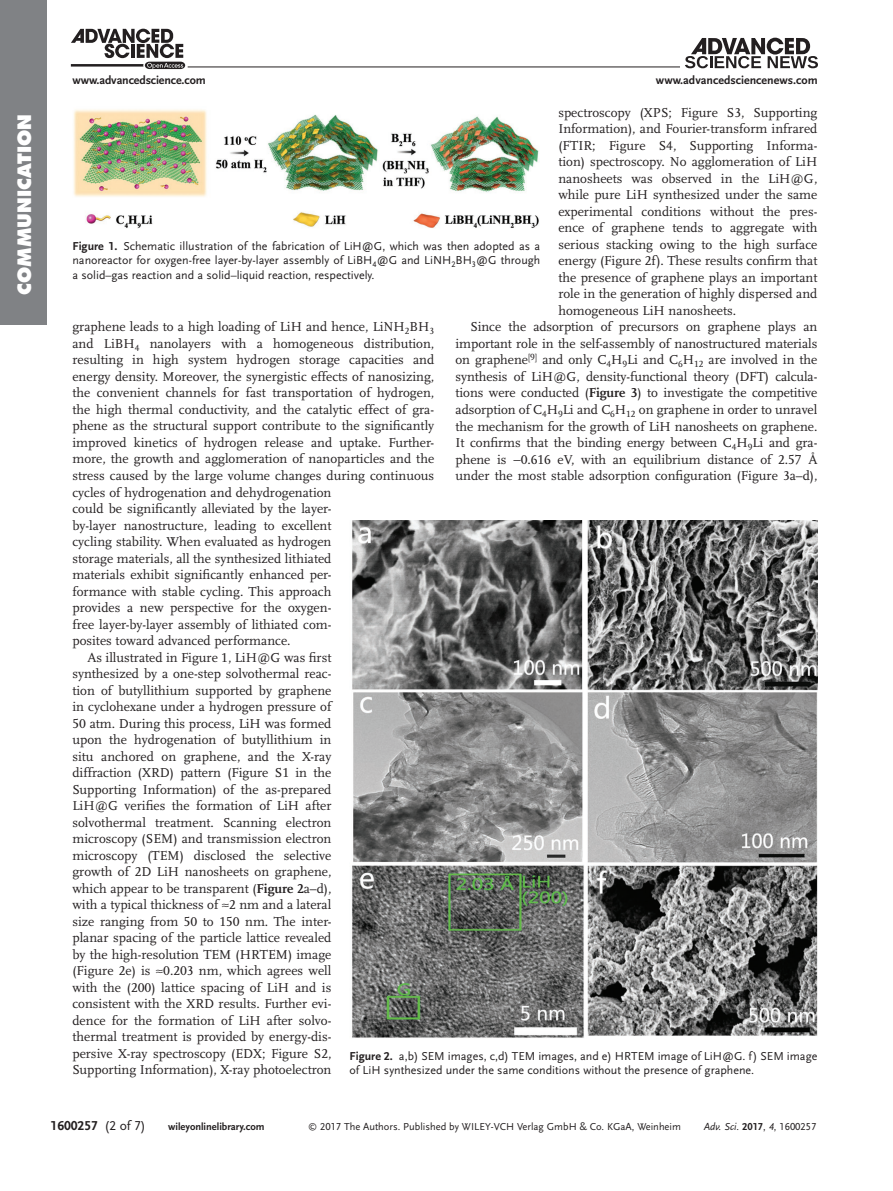
<style>
.page{position:relative;width:893px;height:1191px;background:#fff}
.page>*{position:absolute;margin:0;border:0;box-sizing:border-box;transform-origin:0 0}
.t1{font:800 18px "Futura";letter-spacing:.005em;color:#fff}
.t2{font:13.5px "Scala LF";color:#231f20}
.t3{font:700 13.5px "Scala Sans LF";color:#231f20}
.t4{font:12px/14.2px "Scala Sans LF";color:#231f20;text-align:justify}
.t5{font:700 12px "Scala Sans LF";color:#231f20}
.t6{font:10.5px "Scala Sans LF";color:#231f20}
.t7{font:700 10.5px "Scala Sans LF";color:#231f20}
.t8{font:italic 10.5px "Scala Sans LF";color:#231f20}
.s1{font-weight:700}
.s2{font-weight:400}
.s3{font-size:9px}
.s4{font-weight:700;font-style:normal}
.s5{font-style:normal}
</style>
<div class="page">
<div style="left:0;top:0;width:46px;height:325px;background:#808285"></div>
<svg style="left:71px;top:29px;width:114px;height:40px"></svg>
<hr style="left:188px;top:67px;width:492px;height:1px;background:#231f20">
<svg style="left:685px;top:38px;width:133px;height:30px"></svg>
<img style="left:73px;top:109px;width:466px;height:119px">
<img style="left:352px;top:521px;width:465px;height:517px">
<h1 class="t1" style="left:13px;top:295px;width:183px;rotate:-90deg">Communication</h1>
<p class="t5" style="left:73px;top:73px;width:135px">www.advancedscience.com</p>
<p class="t5" style="left:656px;top:73px;width:163px">www.advancedsciencenews.com</p>
<p class="t2" style="left:558px;top:105px;width:261px">spectroscopy (XPS; Figure S3, Supporting</p>
<p class="t2" style="left:558px;top:121px;width:261px">Information), and Fourier-transform infrared</p>
<p class="t2" style="left:558px;top:138px;width:261px">(FTIR; Figure S4, Supporting Informa-</p>
<p class="t2" style="left:558px;top:154px;width:261px">tion) spectroscopy. No agglomeration of LiH</p>
<p class="t2" style="left:558px;top:171px;width:261px">nanosheets was observed in the LiH@G,</p>
<p class="t2" style="left:558px;top:187px;width:261px">while pure LiH synthesized under the same</p>
<p class="t2" style="left:558px;top:204px;width:261px">experimental conditions without the pres-</p>
<p class="t2" style="left:558px;top:220px;width:261px">ence of graphene tends to aggregate with</p>
<p class="t2" style="left:558px;top:237px;width:261px">serious stacking owing to the high surface</p>
<p class="t2" style="left:558px;top:253px;width:261px">energy (Figure 2f). These results confirm that</p>
<p class="t2" style="left:558px;top:270px;width:261px">the presence of graphene plays an important</p>
<p class="t2" style="left:558px;top:286px;width:260px">role in the generation of highly dispersed and</p>
<p class="t2" style="left:558px;top:303px;width:179px">homogeneous LiH nanosheets.</p>
<p class="t2" style="left:471px;top:319px;width:348px">Since the adsorption of precursors on graphene plays an</p>
<p class="t2" style="left:456px;top:336px;width:363px">important role in the self-assembly of nanostructured materials</p>
<p class="t2" style="left:456px;top:353px;width:363px">on graphene<sup>[9]</sup> and only C<sub>4</sub>H<sub>9</sub>Li and C<sub>6</sub>H<sub>12</sub> are involved in the</p>
<p class="t2" style="left:456px;top:369px;width:363px">synthesis of LiH@G, density-functional theory (DFT) calcula-</p>
<p class="t2" style="left:456px;top:386px;width:363px">tions were conducted (<span class="s1">Figure 3</span>) to investigate the competitive</p>
<p class="t2" style="left:456px;top:402px;width:363px">adsorption of C<sub>4</sub>H<sub>9</sub>Li and C<sub>6</sub>H<sub>12</sub> on graphene in order to unravel</p>
<p class="t2" style="left:456px;top:419px;width:363px">the mechanism for the growth of LiH nanosheets on graphene.</p>
<p class="t2" style="left:456px;top:435px;width:363px">It confirms that the binding energy between C<sub>4</sub>H<sub>9</sub>Li and gra-</p>
<p class="t2" style="left:456px;top:452px;width:363px">phene is −0.616 eV, with an equilibrium distance of 2.57 Å</p>
<p class="t2" style="left:456px;top:468px;width:363px">under the most stable adsorption configuration (Figure 3a–d),</p>
<p class="t4" style="left:72px;top:239px;width:469px"><span class="s1">Figure 1.</span> Schematic illustration of the fabrication of LiH@G, which was then adopted as a nanoreactor for oxygen-free layer-by-layer assembly of LiBH<sub>4</sub>@G and LiNH<sub>2</sub>BH<sub>3</sub>@G through a solid–gas reaction and a solid–liquid reaction, respectively.</p>
<p class="t2" style="left:72px;top:320px;width:363px">graphene leads to a high loading of LiH and hence, LiNH<sub>2</sub>BH<sub>3</sub></p>
<p class="t2" style="left:72px;top:336px;width:363px">and LiBH<sub>4</sub> nanolayers with a homogeneous distribution,</p>
<p class="t2" style="left:72px;top:353px;width:363px">resulting in high system hydrogen storage capacities and</p>
<p class="t2" style="left:72px;top:369px;width:363px">energy density. Moreover, the synergistic effects of nanosizing,</p>
<p class="t2" style="left:72px;top:386px;width:363px">the convenient channels for fast transportation of hydrogen,</p>
<p class="t2" style="left:72px;top:402px;width:363px">the high thermal conductivity, and the catalytic effect of gra-</p>
<p class="t2" style="left:72px;top:419px;width:363px">phene as the structural support contribute to the significantly</p>
<p class="t2" style="left:72px;top:435px;width:363px">improved kinetics of hydrogen release and uptake. Further-</p>
<p class="t2" style="left:72px;top:452px;width:363px">more, the growth and agglomeration of nanoparticles and the</p>
<p class="t2" style="left:72px;top:468px;width:363px">stress caused by the large volume changes during continuous</p>
<p class="t2" style="left:72px;top:485px;width:261px">cycles of hydrogenation and dehydrogenation</p>
<p class="t2" style="left:72px;top:501px;width:261px">could be significantly alleviated by the layer-</p>
<p class="t2" style="left:72px;top:518px;width:261px">by-layer nanostructure, leading to excellent</p>
<p class="t2" style="left:72px;top:534px;width:261px">cycling stability. When evaluated as hydrogen</p>
<p class="t2" style="left:72px;top:551px;width:260px">storage materials, all the synthesized lithiated</p>
<p class="t2" style="left:72px;top:567px;width:261px">materials exhibit significantly enhanced per-</p>
<p class="t2" style="left:72px;top:584px;width:260px">formance with stable cycling. This approach</p>
<p class="t2" style="left:72px;top:600px;width:260px">provides a new perspective for the oxygen-</p>
<p class="t2" style="left:72px;top:617px;width:261px">free layer-by-layer assembly of lithiated com-</p>
<p class="t2" style="left:72px;top:633px;width:220px">posites toward advanced performance.</p>
<p class="t2" style="left:87px;top:650px;width:245px">As illustrated in Figure 1, LiH@G was first</p>
<p class="t2" style="left:72px;top:666px;width:261px">synthesized by a one-step solvothermal reac-</p>
<p class="t2" style="left:72px;top:683px;width:261px">tion of butyllithium supported by graphene</p>
<p class="t2" style="left:72px;top:699px;width:261px">in cyclohexane under a hydrogen pressure of</p>
<p class="t2" style="left:72px;top:716px;width:261px">50 atm. During this process, LiH was formed</p>
<p class="t2" style="left:72px;top:732px;width:261px">upon the hydrogenation of butyllithium in</p>
<p class="t2" style="left:72px;top:749px;width:261px">situ anchored on graphene, and the X-ray</p>
<p class="t2" style="left:72px;top:765px;width:260px">diffraction (XRD) pattern (Figure S1 in the</p>
<p class="t2" style="left:72px;top:782px;width:261px">Supporting Information) of the as-prepared</p>
<p class="t2" style="left:72px;top:798px;width:261px">LiH@G verifies the formation of LiH after</p>
<p class="t2" style="left:72px;top:815px;width:260px">solvothermal treatment. Scanning electron</p>
<p class="t2" style="left:72px;top:831px;width:260px">microscopy (SEM) and transmission electron</p>
<p class="t2" style="left:72px;top:848px;width:260px">microscopy (TEM) disclosed the selective</p>
<p class="t2" style="left:72px;top:864px;width:261px">growth of 2D LiH nanosheets on graphene,</p>
<p class="t2" style="left:72px;top:881px;width:261px">which appear to be transparent (<span class="s1">Figure 2</span>a–d),</p>
<p class="t2" style="left:72px;top:897px;width:260px">with a typical thickness of ≈2 nm and a lateral</p>
<p class="t2" style="left:72px;top:913px;width:261px">size ranging from 50 to 150 nm. The inter-</p>
<p class="t2" style="left:72px;top:930px;width:261px">planar spacing of the particle lattice revealed</p>
<p class="t2" style="left:72px;top:946px;width:260px">by the high-resolution TEM (HRTEM) image</p>
<p class="t2" style="left:72px;top:963px;width:261px">(Figure 2e) is ≈0.203 nm, which agrees well</p>
<p class="t2" style="left:72px;top:979px;width:261px">with the (200) lattice spacing of LiH and is</p>
<p class="t2" style="left:72px;top:996px;width:260px">consistent with the XRD results. Further evi-</p>
<p class="t2" style="left:72px;top:1012px;width:261px">dence for the formation of LiH after solvo-</p>
<p class="t2" style="left:72px;top:1029px;width:260px">thermal treatment is provided by energy-dis-</p>
<p class="t2" style="left:72px;top:1045px;width:261px">persive X-ray spectroscopy (EDX; Figure S2,</p>
<p class="t2" style="left:72px;top:1062px;width:261px">Supporting Information), X-ray photoelectron</p>
<p class="t4" style="left:349px;top:1049px;width:469px"><span class="s1">Figure 2.</span> a,b) SEM images, c,d) TEM images, and e) HRTEM image of LiH@G. f) SEM image of LiH synthesized under the same conditions without the presence of graphene.</p>
<p class="t3" style="left:51px;top:1118px;width:97px">1600257 <span class="s2">(2 of 7)</span></p>
<p class="t7" style="left:168px;top:1121px;width:98px">wileyonlinelibrary.com</p>
<p class="t6" style="left:308px;top:1121px;width:374px"><span class="s3">©</span> 2017 The Authors. Published by WILEY-VCH Verlag GmbH &amp; Co. KGaA, Weinheim</p>
<p class="t8" style="left:704px;top:1121px;width:114px">Adv. Sci. <span class="s4">2017</span><span class="s5">,</span> 4<span class="s5">, 1600257</span></p>
</div>
